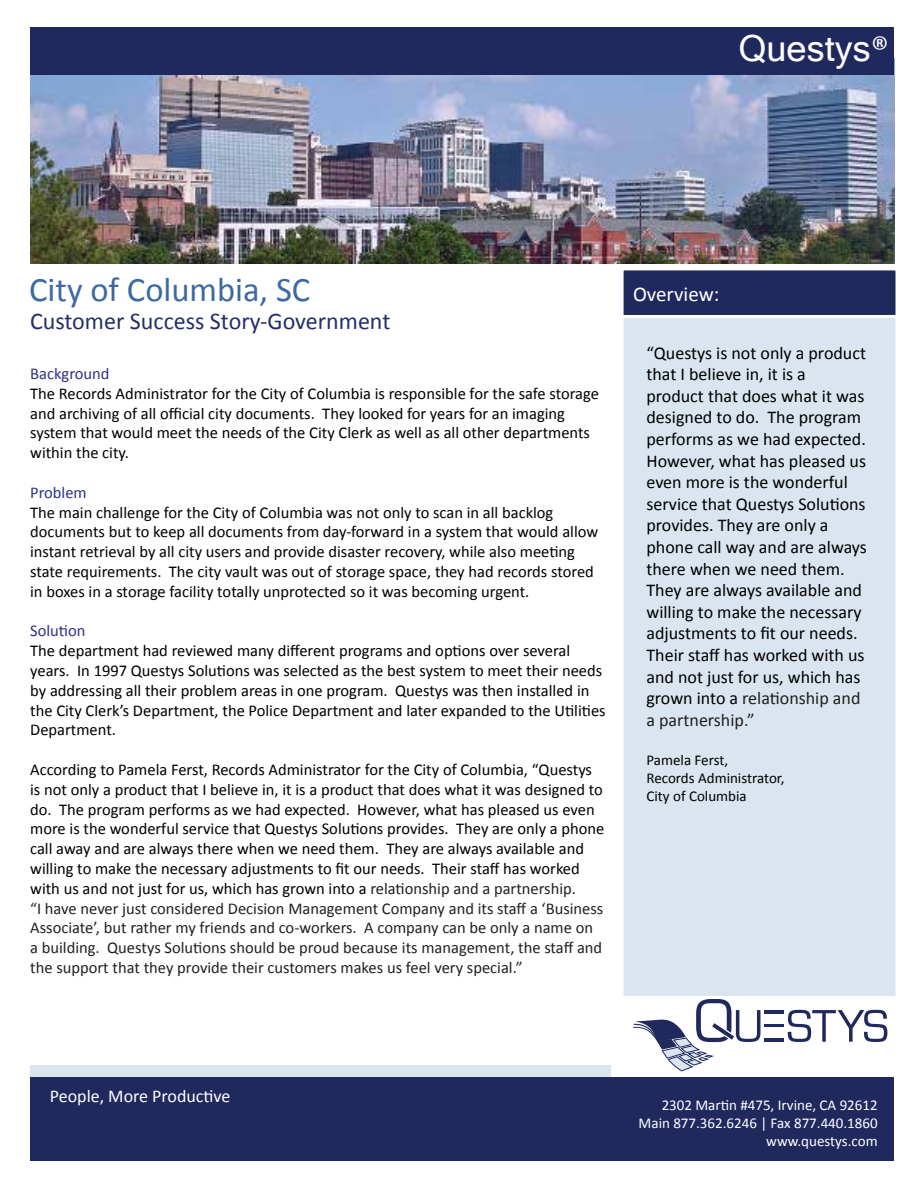
<style>
.page{position:relative;width:918px;height:1188px;background:#fff}
.page>*{position:absolute;margin:0;border:0;box-sizing:border-box;transform-origin:0 0}
.t1{font:36px "Microsoft Sans Serif";color:#fff}
.t2{font:34.5px "Calibri";color:#3c69a1}
.t3{font:24px "Calibri";color:#242d68}
.t4{font:21px "Calibri";color:#fff}
.t5{font:18px/21.6px "Calibri";color:#000}
.t6{font:18px "Calibri";color:#fff}
.t7{font:16.5px/19.8px "Calibri";color:#000}
.t8{font:16.5px "Calibri";color:#2c318a}
.t9{font:15px/18px "Calibri";color:#fff;text-align:right}
.t10{font:15px/18px "Calibri";color:#000}
.s1{font-family:"Calibri"}
.s2{color:#221f1f}
</style>
<div class="page">
<img style="left:30px;top:75px;width:864px;height:189px">
<div style="left:30px;top:1065px;width:581px;height:57px;background:#dae5ef"></div>
<div style="left:30px;top:1077px;width:864px;height:84px;background:#20295d"></div>
<div style="left:621px;top:267px;width:277px;height:87px;background:#20295d;border:3px solid #fff"></div>
<div style="left:621px;top:315px;width:277px;height:684px;background:#dae5ef;border:3px solid #fff"></div>
<div style="left:30px;top:27px;width:864px;height:48px;background:#20295d"></div>
<svg style="left:787px;top:1010px;width:100px;height:32px"></svg>
<hr style="left:764px;top:1010px;width:20px;height:3px;background:#20295d">
<hr style="left:764px;top:1024px;width:20px;height:3px;background:#20295d">
<hr style="left:764px;top:1039px;width:20px;height:3px;background:#20295d">
<svg style="left:633px;top:999px;width:127px;height:72px"></svg>
<h1 class="t1" style="left:739px;top:25px;width:152px">Questys<span class="s1">®</span></h1>
<h2 class="t2" style="left:29px;top:268px;width:283px">City of Columbia, SC</h2>
<p class="t4" style="left:633px;top:281px;width:88px">Overview:</p>
<h3 class="t3" style="left:30px;top:306px;width:362px">Customer Success Story-Government</h3>
<p class="t8" style="left:30px;top:363px;width:81px">Background</p>
<p class="t7" style="left:30px;top:384px;width:570px">The Records Administrator for the City of Columbia is responsible for the safe storage and archiving of all official city documents. They looked for years for an imaging system that would meet the needs of the City Clerk as well as all other departments within the city.</p>
<p class="t8" style="left:30px;top:482px;width:58px">Problem</p>
<p class="t7" style="left:30px;top:502px;width:570px">The main challenge for the City of Columbia was not only to scan in all backlog documents but to keep all documents from day-forward in a system that would allow instant retrieval by all city users and provide disaster recovery, while also meeting state requirements. The city vault was out of storage space, they had records stored in boxes in a storage facility totally unprotected so it was becoming urgent.</p>
<p class="t8" style="left:30px;top:621px;width:57px">Solution</p>
<p class="t7" style="left:30px;top:641px;width:577px">The department had reviewed many different programs and options over several years. In 1997 Questys Solutions was selected as the best system to meet their needs by addressing all their problem areas in one program. Questys was then installed in the City Clerk’s Department, the Police Department and later expanded to the Utilities Department.</p>
<p class="t7" style="left:30px;top:760px;width:576px">According to Pamela Ferst, Records Administrator for the City of Columbia, “Questys is not only a product that I believe in, it is a product that does what it was designed to do. The program performs as we had expected. However, what has pleased us even more is the wonderful service that Questys Solutions provides. They are only a phone call away and are always there when we need them. They are always available and willing to make the necessary adjustments to fit our needs. Their staff has worked with us and not just for us, which has grown into a <span class="s2">relationship and a partnership.<br>“I have never just considered Decision Management Company and its staff a ‘Business Associate’, but rather my friends and co-workers. A company can be only a name on a building. Questys Solutions should be proud because its management, the staff and the support that they provide their customers makes us feel very special.”</span></p>
<p class="t5" style="left:646px;top:342px;width:222px">“Questys is not only a product that I believe in, it is a product that does what it was designed to do. The program performs as we had expected.<br>However, what has pleased us even more is the wonderful service that Questys Solutions provides. They are only a phone call way and are always there when we need them.<br>They are always available and willing to make the necessary adjustments to fit our needs.<br>Their staff has worked with us and not just for us, which has grown into a <span class="s2">relationship and a partnership.”</span></p>
<p class="t10" style="left:646px;top:751px;width:140px">Pamela Ferst,<br>Records Administrator,<br>City of Columbia</p>
<p class="t6" style="left:50px;top:1085px;width:182px">People, More Productive</p>
<p class="t9" style="left:639px;top:1096px;width:241px">2302 Martin #475, Irvine, CA 92612<br>Main 877.362.6246 | Fax 877.440.1860 www.questys.com</p>
</div>
